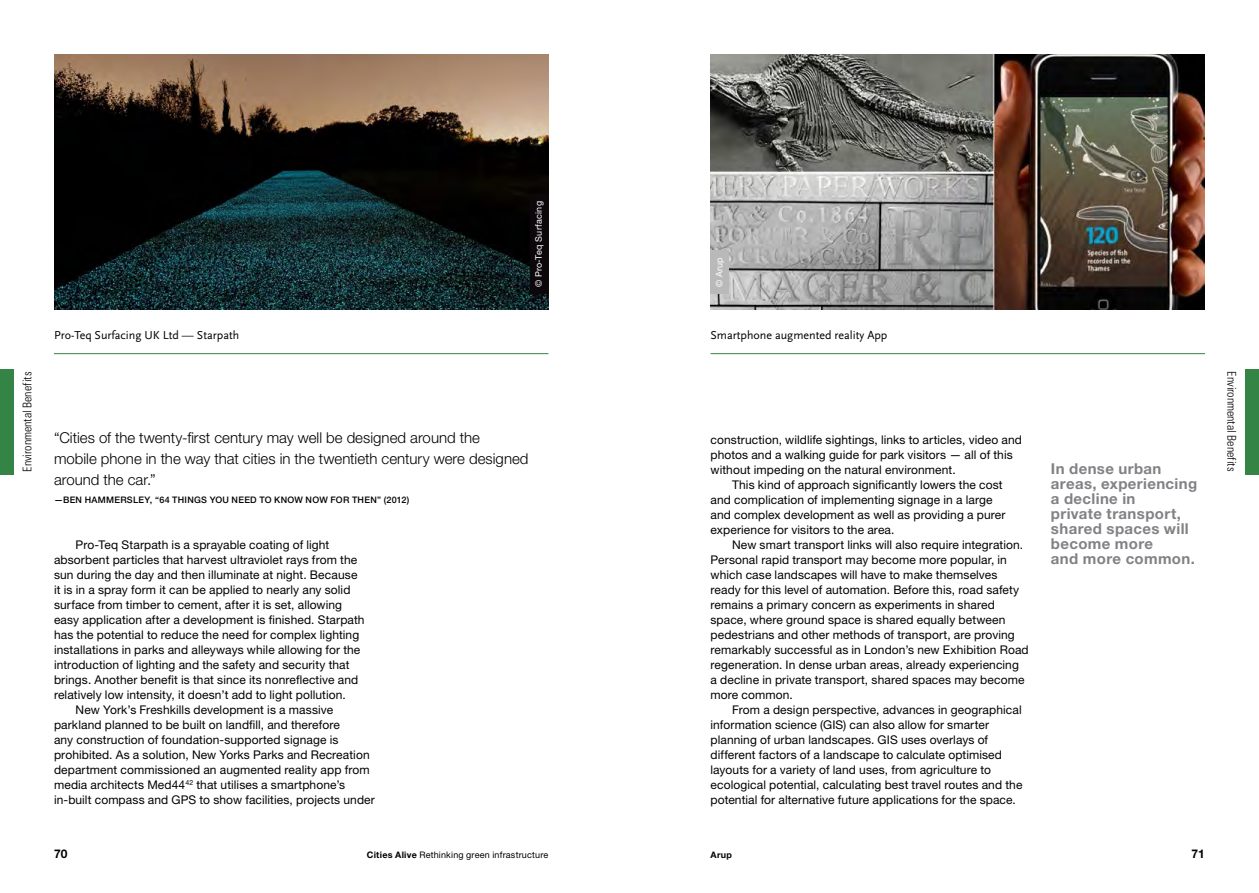
<style>
.page{position:relative;width:1259px;height:893px;background:#fff}
.page>*{position:absolute;margin:0;border:0;box-sizing:border-box;transform-origin:0 0}
.t1{font:300 15px/21px "Helvetica Neue LT Std";color:#000}
.t2{font:700 15px/15px "Helvetica Neue LT Std";letter-spacing:.025em;color:#818285}
.t3{font:12px "Helvetica Neue LT Std";letter-spacing:.01em;color:#000}
.t4{font:12px "Scala Sans LF";color:#000}
.t5{font:300 condensed 12px "Univers LT Std";letter-spacing:-.005em;color:#000}
.t6{font:700 12px "Helvetica Neue LT Std";color:#000}
.t7{font:500 9px "Helvetica Neue LT Std";letter-spacing:.03em;color:#000}
.t8{font:9px "Helvetica Neue LT Std";letter-spacing:.02em;color:#000}
.t9{font:9px "Helvetica Neue LT Std";letter-spacing:.025em;color:#fff}
.t10{font:700 9px "Helvetica Neue LT Std";color:#000}
.s1{font-weight:700}
</style>
<div class="page">
<img style="left:54px;top:54px;width:494px;height:255px">
<img style="left:710px;top:54px;width:495px;height:255px">
<div style="left:529px;top:195px;width:19px;height:99px;background:#0c070b"></div>
<div style="left:710px;top:250px;width:19px;height:44px;background:#b9b9b9"></div>
<div style="left:1245px;top:369px;width:14px;height:105px;background:#348446"></div>
<div style="left:0;top:369px;width:14px;height:105px;background:#348446"></div>
<hr style="left:54px;top:353px;width:494px;height:1px;background:#348446">
<hr style="left:710px;top:353px;width:495px;height:1px;background:#348446">
<p class="t5" style="left:20px;top:472px;width:102px;rotate:-90deg">Environmental Benefits</p>
<p class="t9" style="left:533px;top:287px;width:88px;rotate:-90deg">© Pro-Teq Surfacing</p>
<p class="t9" style="left:714px;top:287px;width:31px;rotate:-90deg">© Arup</p>
<p class="t4" style="left:54px;top:329px;width:187px">Pro-Teq Surfacing UK Ltd — Starpath</p>
<p class="t4" style="left:710px;top:329px;width:178px">Smartphone augmented reality App</p>
<p class="t1" style="left:54px;top:427px;width:476px">“Cities of the twenty-first century may well be designed around the<br>mobile phone in the way that cities in the twentieth century were designed around the car.”</p>
<p class="t7" style="left:54px;top:494px;width:357px">—BEN HAMMERSLEY, “64 THINGS YOU NEED TO KNOW NOW FOR THEN” (2012)</p>
<p class="t3" style="left:76px;top:538px;width:255px">Pro-Teq Starpath is a sprayable coating of light</p>
<p class="t3" style="left:54px;top:553px;width:305px">absorbent particles that harvest ultraviolet rays from the</p>
<p class="t3" style="left:54px;top:568px;width:305px">sun during the day and then illuminate at night. Because</p>
<p class="t3" style="left:54px;top:583px;width:298px">it is in a spray form it can be applied to nearly any solid</p>
<p class="t3" style="left:54px;top:598px;width:290px">surface from timber to cement, after it is set, allowing</p>
<p class="t3" style="left:54px;top:613px;width:312px">easy application after a development is finished. Starpath</p>
<p class="t3" style="left:54px;top:628px;width:307px">has the potential to reduce the need for complex lighting</p>
<p class="t3" style="left:54px;top:643px;width:308px">installations in parks and alleyways while allowing for the</p>
<p class="t3" style="left:54px;top:658px;width:297px">introduction of lighting and the safety and security that</p>
<p class="t3" style="left:54px;top:673px;width:306px">brings. Another benefit is that since its nonreflective and</p>
<p class="t3" style="left:54px;top:688px;width:293px">relatively low intensity, it doesn’t add to light pollution.</p>
<p class="t3" style="left:76px;top:703px;width:259px">New York’s Freshkills development is a massive</p>
<p class="t3" style="left:54px;top:718px;width:287px">parkland planned to be built on landfill, and therefore</p>
<p class="t3" style="left:54px;top:733px;width:286px">any construction of foundation-supported signage is</p>
<p class="t3" style="left:54px;top:748px;width:317px">prohibited. As a solution, New Yorks Parks and Recreation</p>
<p class="t3" style="left:54px;top:763px;width:317px">department commissioned an augmented reality app from</p>
<p class="t3" style="left:54px;top:778px;width:293px">media architects Med44<sup>42</sup> that utilises a smartphone’s</p>
<p class="t3" style="left:54px;top:793px;width:322px">in-built compass and GPS to show facilities, projects under</p>
<p class="t3" style="left:710px;top:433px;width:313px">construction, wildlife sightings, links to articles, video and</p>
<p class="t3" style="left:710px;top:448px;width:304px">photos and a walking guide for park visitors — all of this</p>
<p class="t3" style="left:710px;top:463px;width:247px">without impeding on the natural environment.</p>
<p class="t3" style="left:732px;top:478px;width:272px">This kind of approach significantly lowers the cost</p>
<p class="t3" style="left:710px;top:493px;width:284px">and complication of implementing signage in a large</p>
<p class="t3" style="left:710px;top:508px;width:296px">and complex development as well as providing a purer</p>
<p class="t3" style="left:710px;top:523px;width:185px">experience for visitors to the area.</p>
<p class="t3" style="left:732px;top:538px;width:292px">New smart transport links will also require integration.</p>
<p class="t3" style="left:710px;top:553px;width:298px">Personal rapid transport may become more popular, in</p>
<p class="t3" style="left:710px;top:568px;width:288px">which case landscapes will have to make themselves</p>
<p class="t3" style="left:710px;top:583px;width:310px">ready for this level of automation. Before this, road safety</p>
<p class="t3" style="left:710px;top:598px;width:286px">remains a primary concern as experiments in shared</p>
<p class="t3" style="left:710px;top:613px;width:296px">space, where ground space is shared equally between</p>
<p class="t3" style="left:710px;top:628px;width:306px">pedestrians and other methods of transport, are proving</p>
<p class="t3" style="left:710px;top:643px;width:320px">remarkably successful as in London’s new Exhibition Road</p>
<p class="t3" style="left:710px;top:658px;width:310px">regeneration. In dense urban areas, already experiencing</p>
<p class="t3" style="left:710px;top:673px;width:315px">a decline in private transport, shared spaces may become</p>
<p class="t3" style="left:710px;top:688px;width:84px">more common.</p>
<p class="t3" style="left:732px;top:703px;width:291px">From a design perspective, advances in geographical</p>
<p class="t3" style="left:710px;top:718px;width:280px">information science (GIS) can also allow for smarter</p>
<p class="t3" style="left:710px;top:733px;width:279px">planning of urban landscapes. GIS uses overlays of</p>
<p class="t3" style="left:710px;top:748px;width:293px">different factors of a landscape to calculate optimised</p>
<p class="t3" style="left:710px;top:763px;width:282px">layouts for a variety of land uses, from agriculture to</p>
<p class="t3" style="left:710px;top:778px;width:313px">ecological potential, calculating best travel routes and the</p>
<p class="t3" style="left:710px;top:793px;width:307px">potential for alternative future applications for the space.</p>
<p class="t2" style="left:1051px;top:461px;width:148px">In dense urban areas, experiencing a decline in<br>private transport, shared spaces will become more<br>and more common.</p>
<p class="t6" style="left:54px;top:847px;width:15px">70</p>
<p class="t8" style="left:367px;top:850px;width:183px"><span class="s1">Cities Alive</span> Rethinking green infrastructure</p>
<p class="t10" style="left:710px;top:849px;width:23px">Arup</p>
<p class="t6" style="left:1191px;top:847px;width:15px">71</p>
<p class="t5" style="left:1239px;top:371px;width:102px;rotate:90deg">Environmental Benefits</p>
</div>
